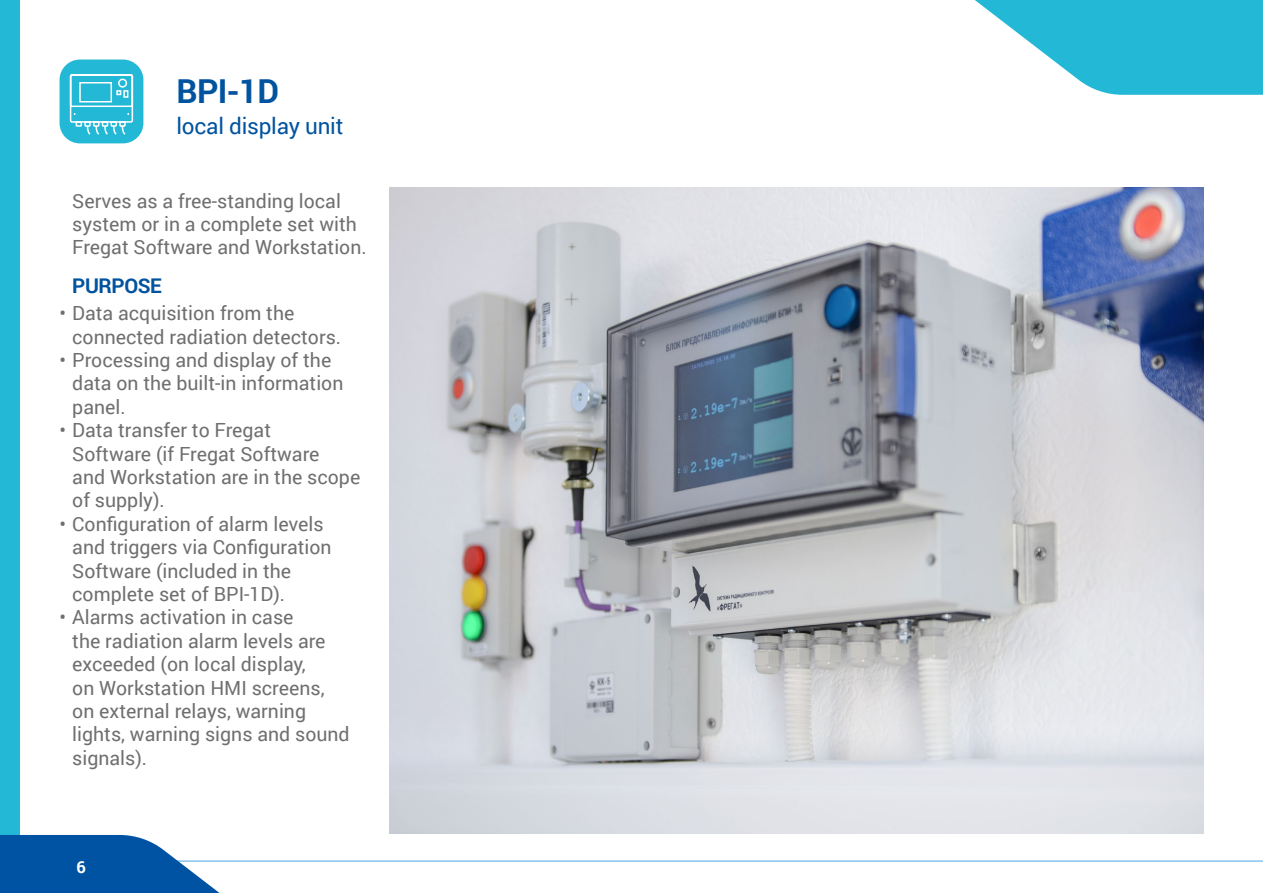
<style>
.page{position:relative;width:1263px;height:893px;background:#fff}
.page>*{position:absolute;margin:0;border:0;box-sizing:border-box;transform-origin:0 0}
.заголовок_название_п{font:700 33px "Roboto";color:#00539f}
.подзаголовок_названи{font:22.5px "Roboto";letter-spacing:-.01em;color:#00539f}
.Заголовок_в_тексте{font:700 20.25px "Roboto";letter-spacing:-.02em;color:#00539f}
.t1{font:19.5px/23.4px "Roboto";color:#706f6f}
.t2{font:700 16.5px "Roboto";color:#fff}
</style>
<div class="page">
<hr style="left:0;top:860px;width:1263px;height:2px;background:#86c3eb">
<div style="left:0;top:0;width:20px;height:893px;background:#23b9d6"></div>
<svg style="left:0;top:835px;width:295px;height:58px"></svg>
<svg style="left:975px;top:0;width:288px;height:95px"></svg>
<div style="left:60px;top:60px;width:83px;height:83px;background:#23b9d6;border-radius:20px"></div>
<svg style="left:69px;top:74px;width:65px;height:61px"></svg>
<img style="left:389px;top:187px;width:814px;height:646px">
<p class="заголовок_название_п" style="left:176px;top:68px;width:104px">BPI-1D</p>
<p class="подзаголовок_названи" style="left:176px;top:111px;width:169px">local display unit</p>
<p class="t1" style="left:72px;top:188px;width:296px">Serves as a free-standing local system or in a complete set with<br>Fregat Software and Workstation.</p>
<p class="Заголовок_в_тексте" style="left:72px;top:271px;width:91px">PURPOSE</p>
<p class="t1" style="left:72px;top:301px;width:270px;text-indent:-13px">• Data acquisition from the connected radiation detectors.</p>
<p class="t1" style="left:72px;top:348px;width:273px;text-indent:-13px">• Processing and display of the data on the built‑in information panel.</p>
<p class="t1" style="left:72px;top:418px;width:290px;text-indent:-13px">• Data transfer to Fregat<br>Software (if Fregat Software<br>and Workstation are in the scope of supply).</p>
<p class="t1" style="left:72px;top:511px;width:261px;text-indent:-13px">• Configuration of alarm levels and triggers via Configuration<br>Software (included in the complete set of BPI‑1D).</p>
<p class="t1" style="left:72px;top:605px;width:279px;text-indent:-13px">• Alarms activation in case<br>the radiation alarm levels are exceeded (on local display,<br>on Workstation HMI screens, on external relays, warning lights, warning signs and sound signals).</p>
<p class="t2" style="left:77px;top:855px;width:11px">6</p>
</div>
